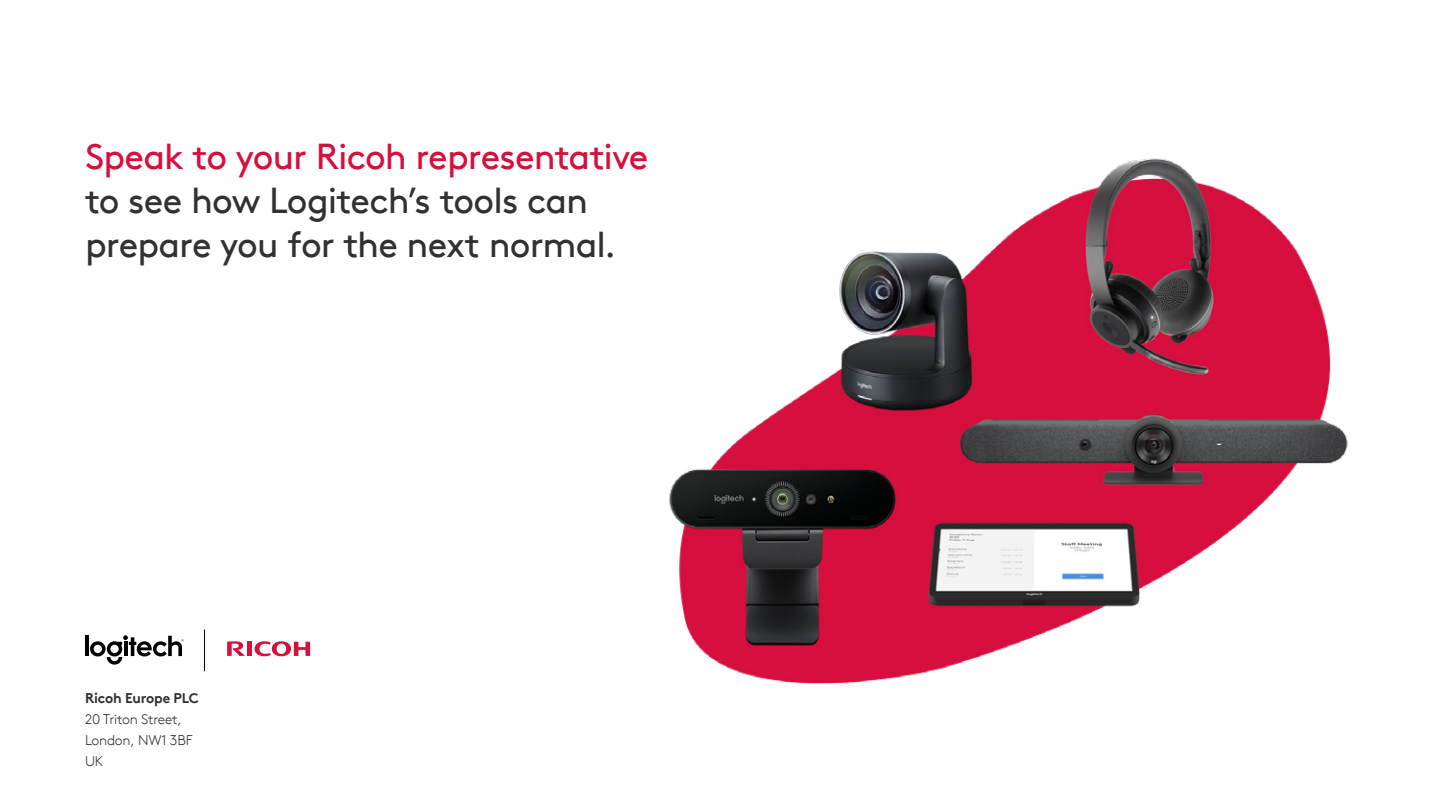
<style>
.page{position:relative;width:1440px;height:811px;background:#fff}
.page>*{position:absolute;margin:0;border:0;box-sizing:border-box;transform-origin:0 0}
.t1{font:36px/44px "Brown";letter-spacing:-.025em;color:#2f3132}
.t2{font:36px "Brown";letter-spacing:-.025em;color:#d60f3c}
.t3{font:300 14px/20.8px "Brown";letter-spacing:-.015em;color:#2f3132}
.t4{font:700 14px "Brown";letter-spacing:-.015em;color:#2f3132}
</style>
<div class="page">
<hr style="left:204px;top:629px;width:1px;height:42px;background:#000">
<hr style="left:85px;top:635px;width:4px;height:21px;background:#000">
<svg style="left:90px;top:635px;width:94px;height:29px"></svg>
<svg style="left:255px;top:641px;width:55px;height:15px"></svg>
<div style="left:247px;top:641px;width:5px;height:15px;background:#d60f3c"></div>
<svg style="left:227px;top:641px;width:18px;height:15px"></svg>
<img style="left:669px;top:158px;width:679px;height:526px">
<p class="t2" style="left:85px;top:129px;width:565px">Speak to your Ricoh representative</p>
<p class="t1" style="left:85px;top:175px;width:533px">to see how Logitech’s tools can prepare you for the next normal.</p>
<p class="t4" style="left:85px;top:687px;width:115px">Ricoh Europe PLC</p>
<p class="t3" style="left:85px;top:708px;width:109px">20 Triton Street,<br>London, NW1 3BF<br>UK</p>
</div>
